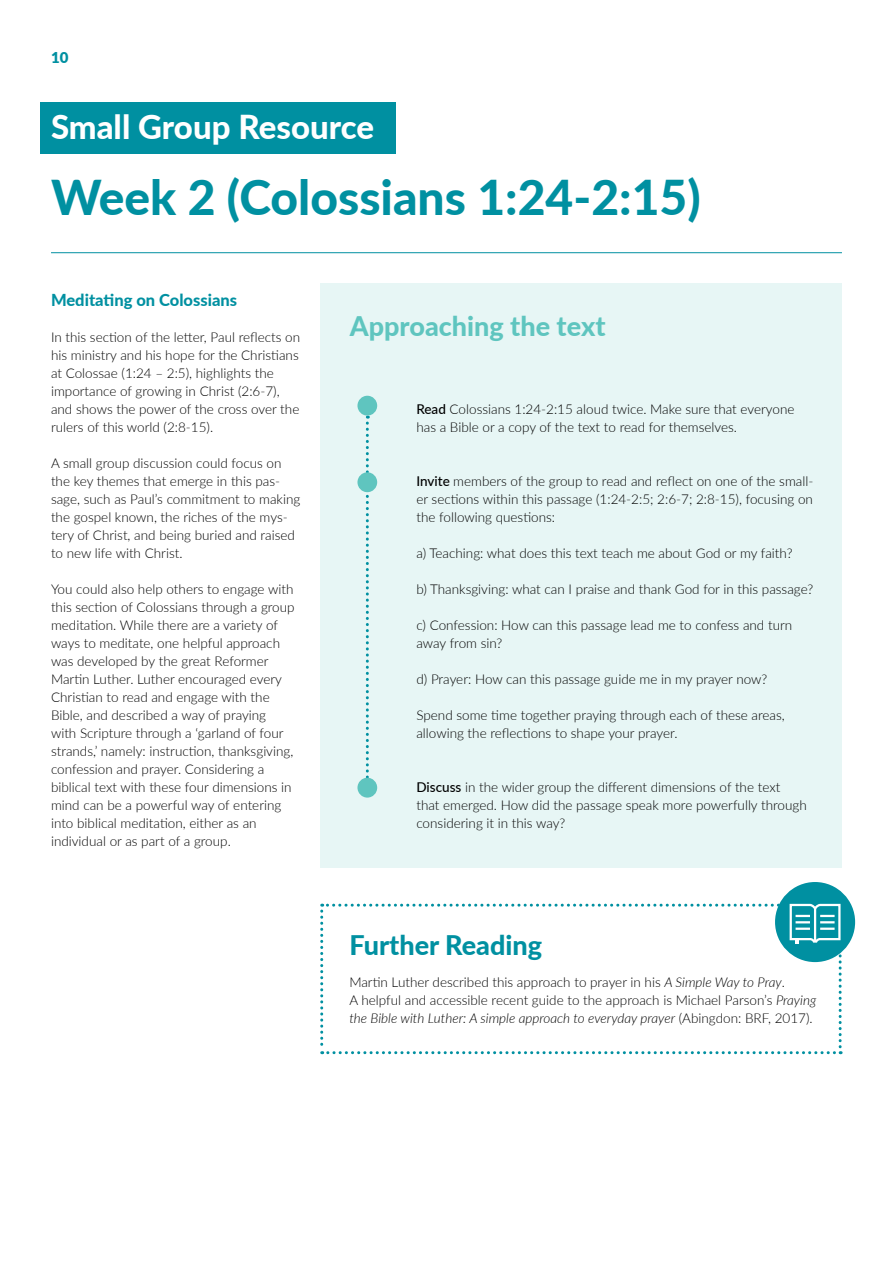
<style>
.page{position:relative;width:893px;height:1263px;background:#fff}
.page>*{position:absolute;margin:0;border:0;box-sizing:border-box;transform-origin:0 0}
.t1{font:800 48px "Lato";color:#0090a1}
.t2{font:800 33px "Lato";color:#fff}
.t3{font:800 27px "Lato";color:#5fc5bf}
.t4{font:800 27px "Lato";color:#0090a1}
.t5{font:800 16.5px "Lato";color:#0090a1}
.t6{font:900 15px "Lato";color:#0090a1}
.t7{font:300 13.5px/18px "Lato";color:#000}
.s1{font-weight:500}
.s2{font-style:italic}
</style>
<div class="page">
<div style="left:40px;top:102px;width:355px;height:51px;background:#0090a1"></div>
<hr style="left:51px;top:252px;width:791px;height:1px;background:#0090a1">
<div style="left:320px;top:283px;width:522px;height:584px;background:#e7f6f5"></div>
<svg style="left:366px;top:416px;width:3px;height:362px"></svg>
<div style="left:357px;top:396px;width:20px;height:20px;background:#5fc5bf;border-radius:50%"></div>
<div style="left:357px;top:472px;width:20px;height:20px;background:#5fc5bf;border-radius:50%"></div>
<div style="left:357px;top:778px;width:20px;height:20px;background:#5fc5bf;border-radius:50%"></div>
<div style="left:775px;top:882px;width:80px;height:80px;background:#0090a1;border-radius:50%"></div>
<svg style="left:320px;top:903px;width:522px;height:151px"></svg>
<hr style="left:796px;top:927px;width:14px;height:3px;background:#fff">
<hr style="left:820px;top:927px;width:15px;height:3px;background:#fff">
<p class="t6" style="left:51px;top:46px;width:19px">10</p>
<h2 class="t2" style="left:51px;top:103px;width:325px">Small Group Resource</h2>
<h1 class="t1" style="left:51px;top:162px;width:651px">Week 2 (Colossians 1:24-2:15)</h1>
<p class="t5" style="left:51px;top:288px;width:188px">Meditating on Colossians</p>
<p class="t7" style="left:51px;top:328px;width:251px">In this section of the letter, Paul reflects on his ministry and his hope for the Christians at Colossae (1:24 – 2:5), highlights the importance of growing in Christ (2:6-7), and shows the power of the cross over the rulers of this world (2:8-15).</p>
<p class="t7" style="left:51px;top:454px;width:251px">A small group discussion could focus on the key themes that emerge in this pas&shy;sage, such as Paul’s commitment to making the gospel known, the riches of the mys&shy;tery of Christ, and being buried and raised to new life with Christ.</p>
<p class="t7" style="left:51px;top:580px;width:245px">You could also help others to engage with this section of Colossians through a group meditation. While there are a variety of ways to meditate, one helpful approach was developed by the great Reformer Martin Luther. Luther encouraged every Christian to read and engage with the Bible, and described a way of praying with Scripture through a ‘garland of four strands,’ namely: instruction, thanksgiving, confession and prayer. Considering a biblical text with these four dimensions in mind can be a powerful way of entering into biblical meditation, either as an individual or as part of a group.</p>
<h3 class="t3" style="left:350px;top:306px;width:257px">Approaching the text</h3>
<p class="t7" style="left:416px;top:400px;width:380px"><span class="s1">Read</span> Colossians 1:24-2:15 aloud twice. Make sure that everyone has a Bible or a copy of the text to read for themselves.</p>
<p class="t7" style="left:416px;top:472px;width:398px;text-align:justify"><span class="s1">Invite</span> members of the group to read and reflect on one of the small&shy;er sections within this passage (1:24-2:5; 2:6-7; 2:8-15), focusing on the following questions:</p>
<p class="t7" style="left:416px;top:544px;width:378px">a) Teaching: what does this text teach me about God or my faith?</p>
<p class="t7" style="left:416px;top:580px;width:398px">b) Thanksgiving: what can I praise and thank God for in this passage?</p>
<p class="t7" style="left:416px;top:616px;width:377px">c) Confession: How can this passage lead me to confess and turn away from sin?</p>
<p class="t7" style="left:416px;top:670px;width:352px">d) Prayer: How can this passage guide me in my prayer now?</p>
<p class="t7" style="left:416px;top:706px;width:370px">Spend some time together praying through each of these areas, allowing the reflections to shape your prayer.</p>
<p class="t7" style="left:416px;top:778px;width:392px"><span class="s1">Discuss</span> in the wider group the different dimensions of the text that emerged. How did the passage speak more powerfully through considering it in this way?</p>
<h3 class="t4" style="left:349px;top:925px;width:194px">Further Reading</h3>
<p class="t7" style="left:349px;top:973px;width:468px">Martin Luther described this approach to prayer in his <span class="s2">A Simple Way to Pray</span>.<br>A helpful and accessible recent guide to the approach is Michael Parson’s <span class="s2">Praying the Bible with Luther: A simple approach to everyday prayer</span> (Abingdon: BRF, 2017).</p>
</div>
